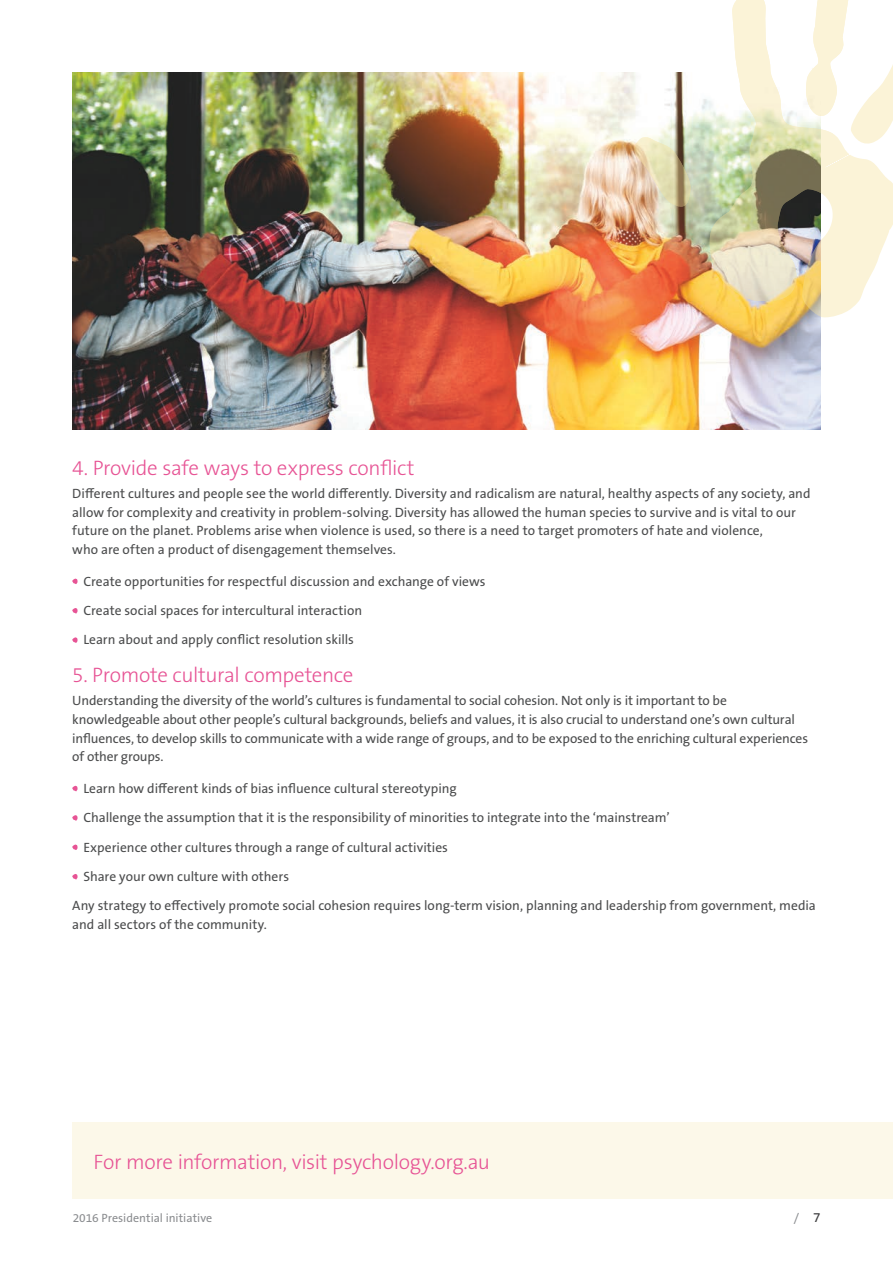
<style>
.page{position:relative;width:893px;height:1263px;background:#fff}
.page>*{position:absolute;margin:0;border:0;box-sizing:border-box;transform-origin:0 0}
.Subhead{font:300 21px "The Sans B W3";letter-spacing:-.015em;color:#e75495}
.Preceed{font:300 21px "The Sans B W3";letter-spacing:-.015em;color:#e75495}
.Body{font:13.5px/18.8px "The Sans B W5 Plain";letter-spacing:-.005em;color:#4b4c4d}
.bullet{font:13.5px "The Sans B W5 Plain";color:#4b4c4d}
.t1{font:12px "The Sans B W5 Plain";color:#8b8d90}
.s1{font-size:13.5px;color:#3e3e3f}
</style>
<div class="page">
<svg style="left:72px;top:579px;width:6px;height:5px"></svg>
<svg style="left:72px;top:608px;width:6px;height:6px"></svg>
<svg style="left:72px;top:637px;width:6px;height:6px"></svg>
<svg style="left:72px;top:786px;width:6px;height:5px"></svg>
<svg style="left:72px;top:815px;width:6px;height:6px"></svg>
<svg style="left:72px;top:844px;width:6px;height:6px"></svg>
<svg style="left:72px;top:874px;width:6px;height:6px"></svg>
<img style="left:72px;top:72px;width:749px;height:357px">
<svg style="left:633px;top:65px;width:260px;height:253px;fill:#fbf3d7"></svg>
<img style="left:634px;top:0;width:216px;height:302px">
<div style="left:72px;top:1123px;width:821px;height:76px;background:#fcf8e9"></div>
<p class="Subhead" style="left:72px;top:454px;width:344px">4. Provide safe ways to express conflict</p>
<p class="Body" style="left:72px;top:484px;width:740px">Different cultures and people see the world differently. Diversity and radicalism are natural, healthy aspects of any society, and allow for complexity and creativity in problem-solving. Diversity has allowed the human species to survive and is vital to our future on the planet. Problems arise when violence is used, so there is a need to target promoters of hate and violence,<br>who are often a product of disengagement themselves.</p>
<p class="bullet" style="left:83px;top:572px;width:404px">Create opportunities for respectful discussion and exchange of views</p>
<p class="bullet" style="left:83px;top:602px;width:280px">Create social spaces for intercultural interaction</p>
<p class="bullet" style="left:83px;top:631px;width:272px">Learn about and apply conflict resolution skills</p>
<p class="Subhead" style="left:72px;top:661px;width:283px">5. Promote cultural competence</p>
<p class="Body" style="left:72px;top:691px;width:737px">Understanding the diversity of the world’s cultures is fundamental to social cohesion. Not only is it important to be knowledgeable about other people’s cultural backgrounds, beliefs and values, it is also crucial to understand one’s own cultural influences, to develop skills to communicate with a wide range of groups, and to be exposed to the enriching cultural experiences of other groups.</p>
<p class="bullet" style="left:83px;top:779px;width:375px">Learn how different kinds of bias influence cultural stereotyping</p>
<p class="bullet" style="left:83px;top:809px;width:588px">Challenge the assumption that it is the responsibility of minorities to integrate into the ‘mainstream’</p>
<p class="bullet" style="left:83px;top:838px;width:366px">Experience other cultures through a range of cultural activities</p>
<p class="bullet" style="left:83px;top:868px;width:207px">Share your own culture with others</p>
<p class="Body" style="left:72px;top:896px;width:745px">Any strategy to effectively promote social cohesion requires long-term vision, planning and leadership from government, media and all sectors of the community.</p>
<p class="Preceed" style="left:94px;top:1148px;width:398px">For more information, visit psychology.org.au</p>
<p class="t1" style="left:73px;top:1210px;width:141px">2016 Presidential initiative</p>
<p class="t1" style="left:794px;top:1210px;width:28px">/ <span class="s1">7</span></p>
</div>
